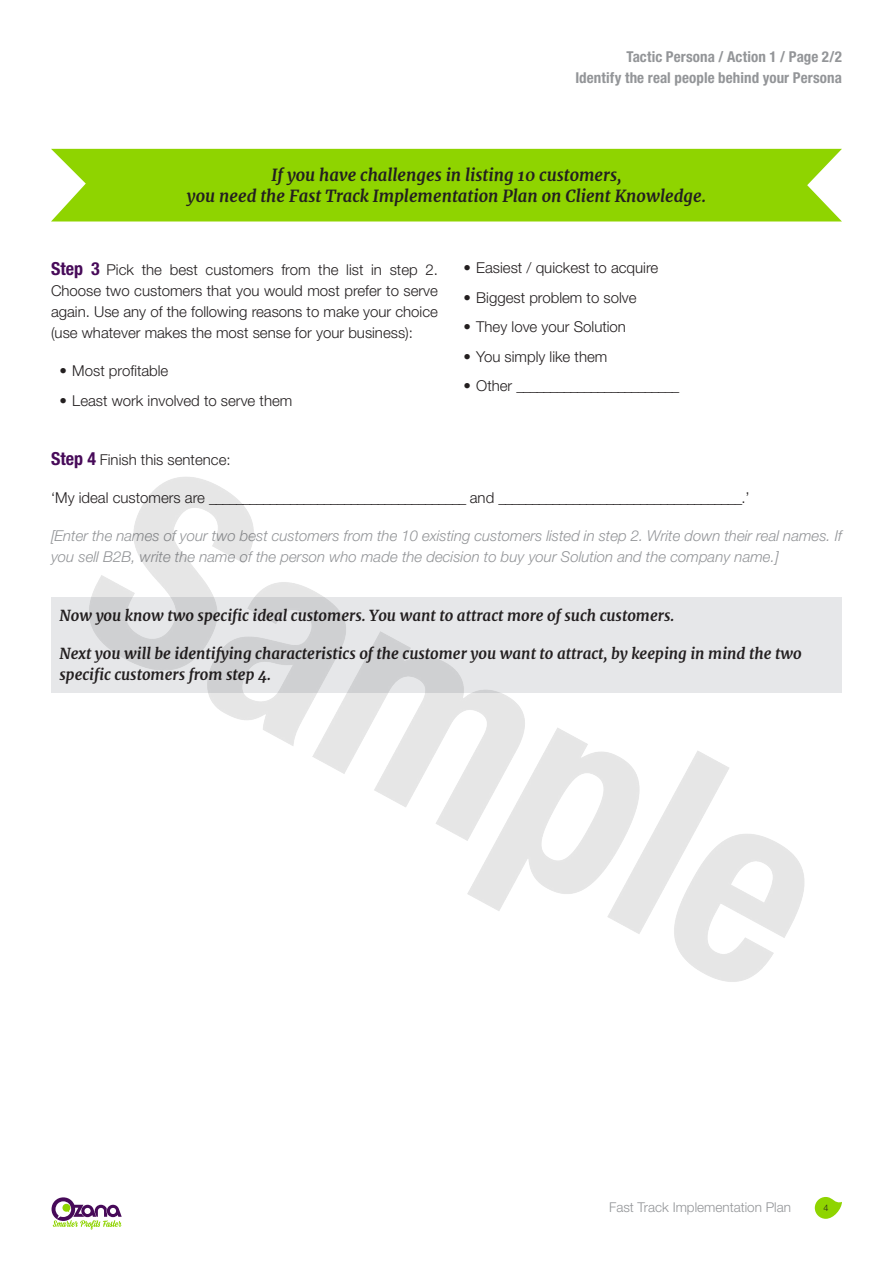
<style>
.page{position:relative;width:893px;height:1263px;background:#fff}
.page>*{position:absolute;margin:0;border:0;box-sizing:border-box;transform-origin:0 0}
.lightbulb{font:italic 700 16.5px/21px "Merriweather";color:#231f20;text-align:center}
.body{font:300 15px/21px "Helvetica Neue LT Pro";color:#231f20;text-align:justify}
.caption_gri{font:italic 300 15px/21px "Helvetica Neue LT Pro";color:#939598}
.lightbulb-2{font:italic 700 15px/21px "Merriweather";color:#231f20}
.top_corner{font:700 condensed 15px "Helvetica Neue LT Pro";letter-spacing:.005em;color:#939598}
.t1{font:300 13.5px "Helvetica Neue LT Pro";color:#939598}
.t2{font:300 9px "Helvetica Neue LT Pro";color:#231f20}
.s1{font-weight:700;font-stretch:condensed;font-size:18px;color:#470a59}
</style>
<div class="page">
<img style="left:51px;top:148px;width:791px;height:1082px">
<p class="top_corner" style="left:626px;top:47px;width:217px">Tactic Persona / Action 1 / Page 2/2</p>
<p class="top_corner" style="left:575px;top:68px;width:268px">Identify the real people behind your Persona</p>
<p class="lightbulb" style="left:187px;top:165px;width:521px">If you have challenges in listing 10 customers,<br>you need the Fast Track Implementation Plan on Client Knowledge.</p>
<p class="body" style="left:51px;top:259px;width:388px"><span class="s1">Step 3</span> Pick the best customers from the list in step 2.<br>Choose two customers that you would most prefer to serve again. Use any of the following reasons to make your choice (use whatever makes the most sense for your business):</p>
<p class="body" style="left:60px;top:360px;width:110px">• Most profitable</p>
<p class="body" style="left:60px;top:390px;width:234px">• Least work involved to serve them</p>
<p class="body" style="left:463px;top:257px;width:196px">• Easiest / quickest to acquire</p>
<p class="body" style="left:463px;top:286px;width:175px">• Biggest problem to solve</p>
<p class="body" style="left:463px;top:316px;width:164px">• They love your Solution</p>
<p class="body" style="left:463px;top:345px;width:145px">• You simply like them</p>
<p class="body" style="left:463px;top:375px;width:217px">• Other ________________________</p>
<p class="body" style="left:51px;top:448px;width:181px"><span class="s1">Step 4</span> Finish this sentence:</p>
<p class="body" style="left:51px;top:486px;width:700px">‘My ideal customers are ______________________________________ and ____________________________________.’</p>
<p class="caption_gri" style="left:51px;top:525px;width:792px">[Enter the names of your two best customers from the 10 existing customers listed in step 2. Write down their real names. If you sell B2B, write the name of the person who made the decision to buy your Solution and the company name.]</p>
<p class="lightbulb-2" style="left:60px;top:605px;width:616px">Now you know two specific ideal customers. You want to attract more of such customers.</p>
<p class="lightbulb-2" style="left:60px;top:643px;width:744px">Next you will be identifying characteristics of the customer you want to attract, by keeping in mind the two specific customers from step 4.</p>
<p class="t1" style="left:609px;top:1199px;width:183px">Fast Track Implementation Plan</p>
<p class="t2" style="left:824px;top:1203px;width:7px">4</p>
</div>
